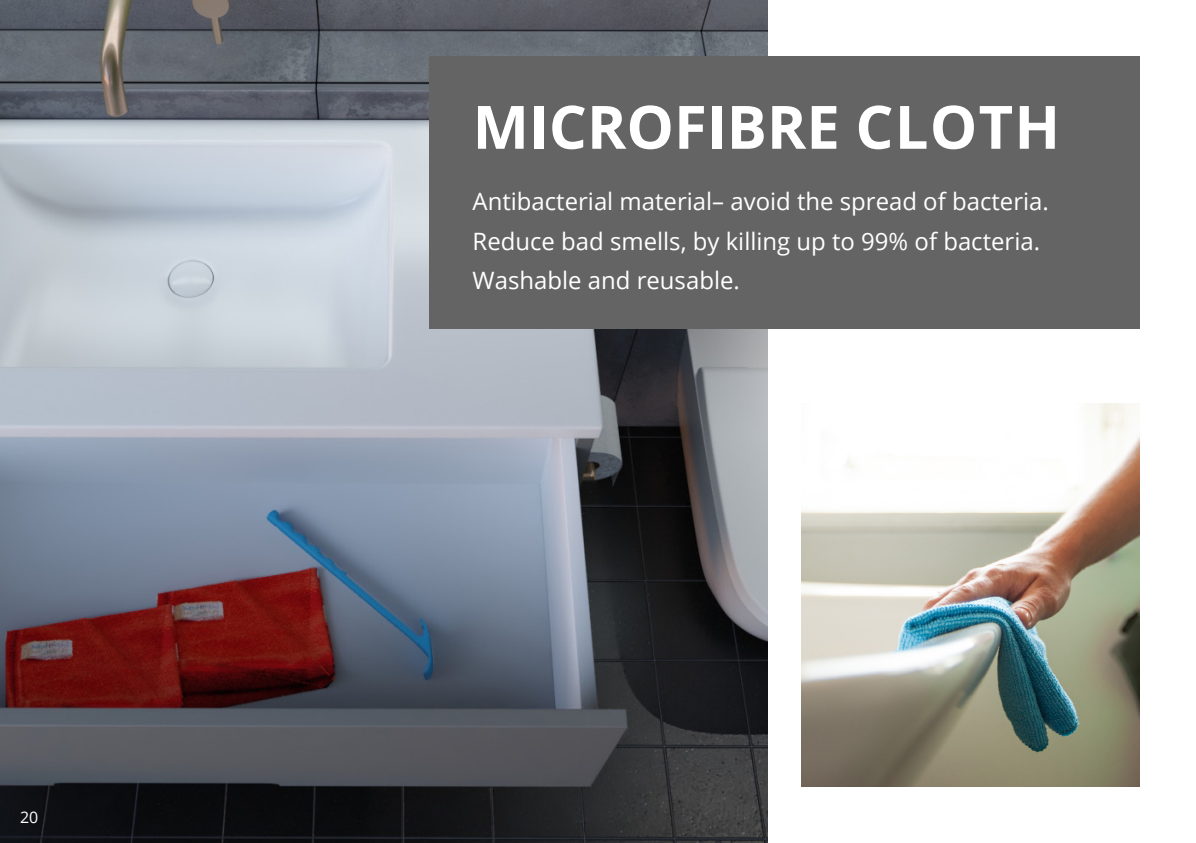
<style>
.page{position:relative;width:1196px;height:843px;background:#fff}
.page>*{position:absolute;margin:0;border:0;box-sizing:border-box;transform-origin:0 0}
.t1{font:700 59.8px "Open Sans";color:#fff}
.t2{font:24px "Open Sans";color:#fff}
.t3{font:16px "Open Sans";color:#fff}
</style>
<div class="page">
<img style="left:0;top:0;width:766px;height:842px">
<div style="left:429px;top:57px;width:709px;height:272px;background:#646464"></div>
<img style="left:801px;top:403px;width:337px;height:383px">
<p class="t3" style="left:20px;top:805px;width:20px">20</p>
<p class="t1" style="left:472px;top:85px;width:589px">MICROFIBRE CLOTH</p>
<p class="t2" style="left:472px;top:184px;width:577px">Antibacterial material– avoid the spread of bacteria.</p>
<p class="t2" style="left:472px;top:224px;width:568px">Reduce bad smells, by killing up to 99% of bacteria.</p>
<p class="t2" style="left:472px;top:264px;width:269px">Washable and reusable.</p>
</div>
